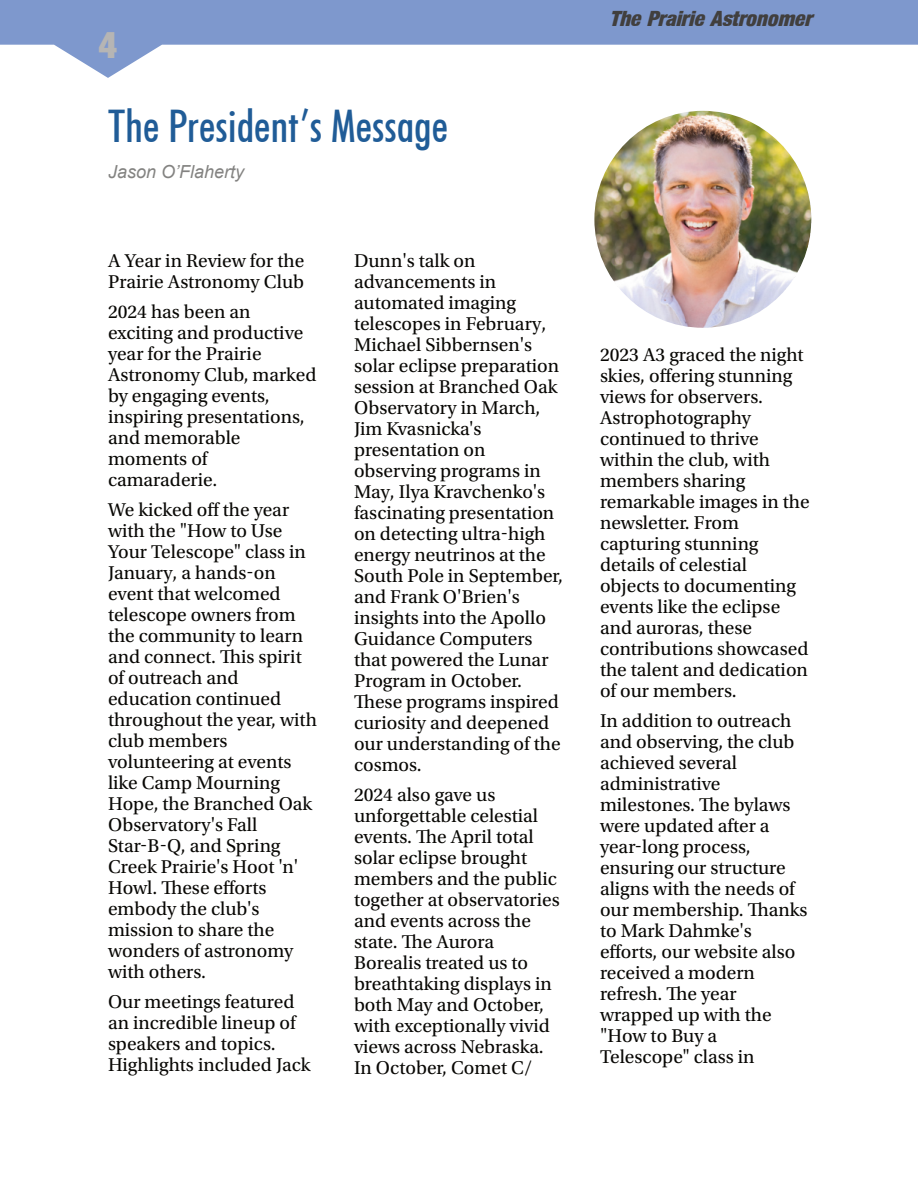
<style>
.page{position:relative;width:918px;height:1188px;background:#fff}
.page>*{position:absolute;margin:0;border:0;box-sizing:border-box;transform-origin:0 0}
.t1{font:500 condensed 45px "Futura BT";color:#205c97}
.t2{font:36px "Basic Sans Heavy SF Bold";color:#b6b5b4}
.t3{font:italic 21px "Basic Sans Heavy SF Bold";color:#413f3e}
.t4{font:19.5px/21px "Utopia Std";color:#080704}
.t5{font:italic 18px "Arial";color:rgb(8 7 4/.5)}
</style>
<div class="page">
<hr style="left:0;top:763px;width:1px;height:425px;background:#664742">
<svg style="left:0;top:0;width:918px;height:78px;fill:#7e98cd"></svg>
<img style="left:594px;top:111px;width:217px;height:217px;border-radius:50%">
<h2 class="t2" style="left:98px;top:31px;width:21px">4</h2>
<h1 class="t1" style="left:108px;top:108px;width:342px">The President’s Message</h1>
<p class="t5" style="left:108px;top:165px;width:138px">Jason O’Flaherty</p>
<p class="t4" style="left:108px;top:252px;width:198px">A Year in Review for the<br>Prairie Astronomy Club</p>
<p class="t4" style="left:108px;top:303px;width:210px">2024 has been an exciting and productive year for the Prairie<br>Astronomy Club, marked by engaging events, inspiring presentations, and memorable moments of camaraderie.</p>
<p class="t4" style="left:108px;top:501px;width:210px">We kicked off the year with the "How to Use<br>Your Telescope" class in<br>January, a hands-on event that welcomed telescope owners from the community to learn and connect. This spirit of outreach and education continued throughout the year, with club members volunteering at events like Camp Mourning<br>Hope, the Branched Oak<br>Observatory's Fall<br>Star-B-Q, and Spring<br>Creek Prairie's Hoot 'n'<br>Howl. These efforts embody the club's mission to share the wonders of astronomy with others.</p>
<p class="t4" style="left:108px;top:993px;width:204px">Our meetings featured an incredible lineup of speakers and topics.<br>Highlights included Jack</p>
<p class="t4" style="left:354px;top:252px;width:211px">Dunn's talk on advancements in automated imaging telescopes in February,<br>Michael Sibbernsen's solar eclipse preparation session at Branched Oak<br>Observatory in March,<br>Jim Kvasnicka's presentation on observing programs in<br>May, Ilya Kravchenko's fascinating presentation on detecting ultra-high energy neutrinos at the<br>South Pole in September, and Frank O'Brien's insights into the Apollo<br>Guidance Computers that powered the Lunar<br>Program in October.<br>These programs inspired curiosity and deepened our understanding of the cosmos.</p>
<p class="t4" style="left:354px;top:786px;width:207px">2024 also gave us unforgettable celestial events. The April total solar eclipse brought members and the public together at observatories and events across the state. The Aurora<br>Borealis treated us to breathtaking displays in both May and October, with exceptionally vivid views across Nebraska.<br>In October, Comet C/</p>
<p class="t3" style="left:610px;top:11px;width:204px">The Prairie Astronomer</p>
<p class="t4" style="left:600px;top:346px;width:211px">2023 A3 graced the night skies, offering stunning views for observers.<br>Astrophotography continued to thrive within the club, with members sharing remarkable images in the newsletter. From capturing stunning details of celestial objects to documenting events like the eclipse and auroras, these contributions showcased the talent and dedication of our members.</p>
<p class="t4" style="left:600px;top:712px;width:209px">In addition to outreach and observing, the club achieved several administrative milestones. The bylaws were updated after a year-long process, ensuring our structure aligns with the needs of our membership. Thanks to Mark Dahmke's efforts, our website also received a modern refresh. The year wrapped up with the "How to Buy a<br>Telescope" class in</p>
</div>
